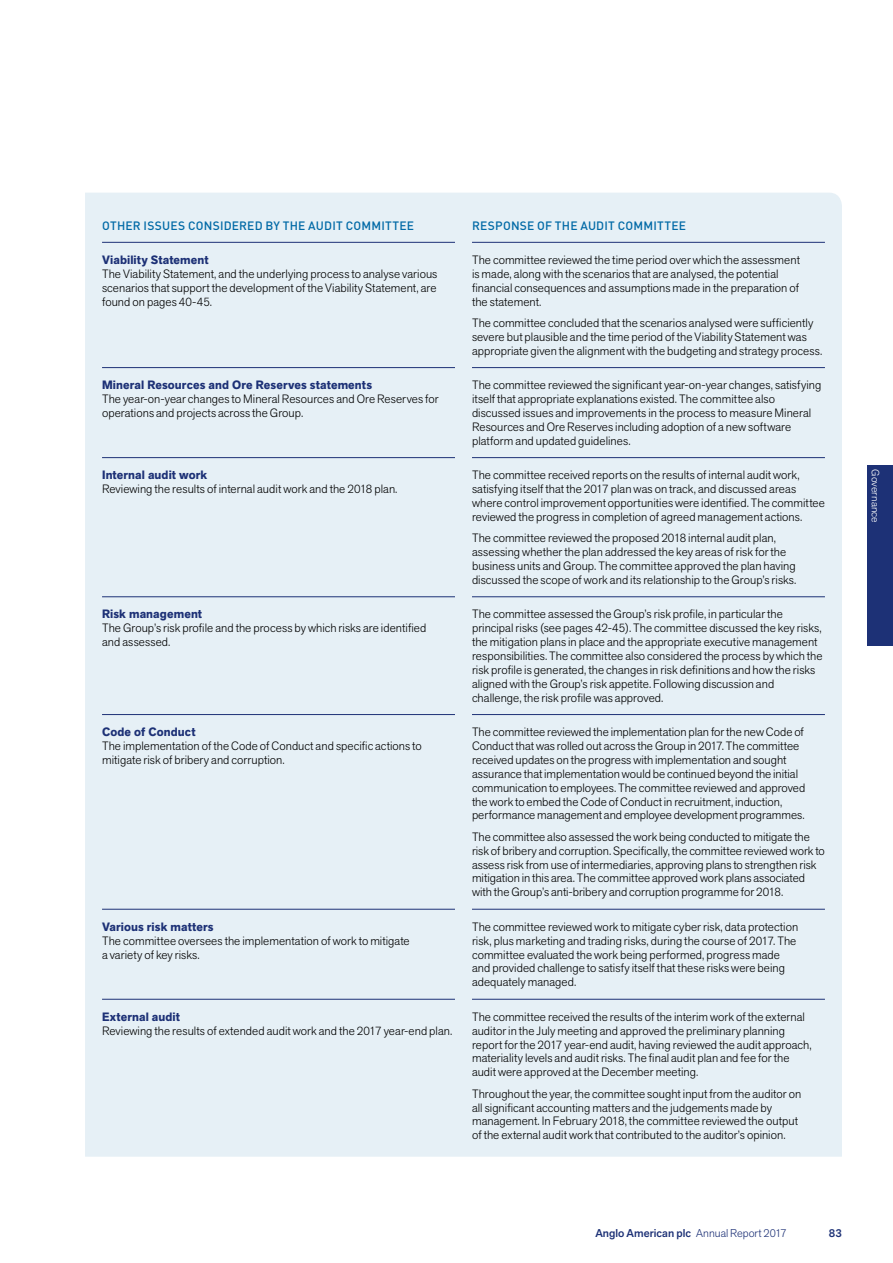
<style>
.page{position:relative;width:893px;height:1263px;background:#fff}
.page>*{position:absolute;margin:0;border:0;box-sizing:border-box;transform-origin:0 0}
.t1{font:300 12px/13.8px "Akzid Grtsk Next";letter-spacing:.005em;color:#000}
.t2{font:700 12px "Akzid Grtsk Next";letter-spacing:.01em;color:#1d3176}
.t3{font:500 12px "DINOT";letter-spacing:.015em;color:#0069a6}
.t4{font:500 11.25px "Akzid Grtsk Next";letter-spacing:.005em;color:#1d3176}
.t5{font:300 10.5px "Akzid Grtsk Next";letter-spacing:.01em;color:#fff}
.s1{font-weight:300}
</style>
<div class="page">
<div style="left:85px;top:193px;width:757px;height:964px;background:#e6f0f6"></div>
<div style="left:867px;top:465px;width:26px;height:180px;background:#1d3176"></div>
<hr style="left:102px;top:242px;width:353px;height:1px;background:#1d3176">
<hr style="left:472px;top:242px;width:353px;height:1px;background:#1d3176">
<hr style="left:102px;top:367px;width:353px;height:1px;background:#1d3176">
<hr style="left:472px;top:367px;width:353px;height:1px;background:#1d3176">
<hr style="left:102px;top:999px;width:353px;height:1px;background:#1d3176">
<hr style="left:472px;top:999px;width:353px;height:1px;background:#1d3176">
<hr style="left:102px;top:457px;width:353px;height:1px;background:#1d3176">
<hr style="left:472px;top:457px;width:353px;height:1px;background:#1d3176">
<hr style="left:102px;top:596px;width:353px;height:1px;background:#1d3176">
<hr style="left:472px;top:596px;width:353px;height:1px;background:#1d3176">
<hr style="left:102px;top:714px;width:353px;height:1px;background:#1d3176">
<hr style="left:472px;top:714px;width:353px;height:1px;background:#1d3176">
<hr style="left:102px;top:909px;width:353px;height:1px;background:#1d3176">
<hr style="left:472px;top:909px;width:353px;height:1px;background:#1d3176">
<p class="t3" style="left:102px;top:217px;width:313px">OTHER ISSUES CONSIDERED BY THE AUDIT COMMITTEE</p>
<p class="t3" style="left:472px;top:217px;width:216px">RESPONSE OF THE AUDIT COMMITTEE</p>
<p class="t2" style="left:102px;top:252px;width:108px">Viability Statement</p>
<p class="t1" style="left:102px;top:267px;width:337px;text-align:justify">The Viability Statement, and the underlying process to analyse various scenarios that support the development of the Viability Statement, are found on pages 40-45.</p>
<p class="t1" style="left:472px;top:253px;width:329px">The committee reviewed the time period over which the assessment is made, along with the scenarios that are analysed, the potential financial consequences and assumptions made in the preparation of the statement.</p>
<p class="t1" style="left:472px;top:316px;width:352px">The committee concluded that the scenarios analysed were sufficiently severe but plausible and the time period of the Viability Statement was appropriate given the alignment with the budgeting and strategy process.</p>
<p class="t2" style="left:102px;top:377px;width:272px">Mineral Resources and Ore Reserves statements</p>
<p class="t1" style="left:102px;top:392px;width:338px">The year-on-year changes to Mineral Resources and Ore Reserves for operations and projects across the Group.</p>
<p class="t1" style="left:472px;top:378px;width:351px">The committee reviewed the significant year-on-year changes, satisfying itself that appropriate explanations existed. The committee also discussed issues and improvements in the process to measure Mineral Resources and Ore Reserves including adoption of a new software platform and updated guidelines.</p>
<p class="t2" style="left:102px;top:467px;width:107px">Internal audit work</p>
<p class="t1" style="left:102px;top:482px;width:297px">Reviewing the results of internal audit work and the 2018 plan.</p>
<p class="t1" style="left:472px;top:468px;width:354px">The committee received reports on the results of internal audit work, satisfying itself that the 2017 plan was on track, and discussed areas where control improvement opportunities were identified. The committee reviewed the progress in completion of agreed management actions.</p>
<p class="t1" style="left:472px;top:531px;width:326px">The committee reviewed the proposed 2018 internal audit plan, assessing whether the plan addressed the key areas of risk for the business units and Group. The committee approved the plan having discussed the scope of work and its relationship to the Group’s risks.</p>
<p class="t2" style="left:102px;top:606px;width:102px">Risk management</p>
<p class="t1" style="left:102px;top:621px;width:326px">The Group’s risk profile and the process by which risks are identified and assessed.</p>
<p class="t1" style="left:472px;top:607px;width:352px">The committee assessed the Group’s risk profile, in particular the principal risks (see pages 42-45). The committee discussed the key risks, the mitigation plans in place and the appropriate executive management responsibilities. The committee also considered the process by which the risk profile is generated, the changes in risk definitions and how the risks aligned with the Group’s risk appetite. Following discussion and challenge, the risk profile was approved.</p>
<p class="t2" style="left:102px;top:724px;width:95px">Code of Conduct</p>
<p class="t1" style="left:102px;top:739px;width:321px">The implementation of the Code of Conduct and specific actions to mitigate risk of bribery and corruption.</p>
<p class="t1" style="left:472px;top:725px;width:335px">The committee reviewed the implementation plan for the new Code of Conduct that was rolled out across the Group in 2017. The committee received updates on the progress with implementation and sought assurance that implementation would be continued beyond the initial communication to employees. The committee reviewed and approved the work to embed the Code of Conduct in recruitment, induction, performance management and employee development programmes.</p>
<p class="t1" style="left:472px;top:830px;width:354px">The committee also assessed the work being conducted to mitigate the risk of bribery and corruption. Specifically, the committee reviewed work to assess risk from use of intermediaries, approving plans to strengthen risk mitigation in this area. The committee approved work plans associated with the Group’s anti-bribery and corruption programme for 2018.</p>
<p class="t2" style="left:102px;top:919px;width:113px">Various risk matters</p>
<p class="t1" style="left:102px;top:933px;width:309px">The committee oversees the implementation of work to mitigate a variety of key risks.</p>
<p class="t1" style="left:472px;top:919px;width:328px">The committee reviewed work to mitigate cyber risk, data protection risk, plus marketing and trading risks, during the course of 2017. The committee evaluated the work being performed, progress made and provided challenge to satisfy itself that these risks were being adequately managed.</p>
<p class="t2" style="left:102px;top:1009px;width:79px">External audit</p>
<p class="t1" style="left:102px;top:1023px;width:352px">Reviewing the results of extended audit work and the 2017 year-end plan.</p>
<p class="t1" style="left:472px;top:1009px;width:341px">The committee received the results of the interim work of the external auditor in the July meeting and approved the preliminary planning report for the 2017 year-end audit, having reviewed the audit approach, materiality levels and audit risks. The final audit plan and fee for the audit were approved at the December meeting.</p>
<p class="t1" style="left:472px;top:1086px;width:331px">Throughout the year, the committee sought input from the auditor on all significant accounting matters and the judgements made by management. In February 2018, the committee reviewed the output of the external audit work that contributed to the auditor’s opinion.</p>
<p class="t5" style="left:882px;top:469px;width:55px;rotate:90deg">Governance</p>
<p class="t4" style="left:595px;top:1226px;width:193px">Anglo American plc <span class="s1">Annual Report 2017</span></p>
<p class="t4" style="left:829px;top:1226px;width:15px">83</p>
</div>
